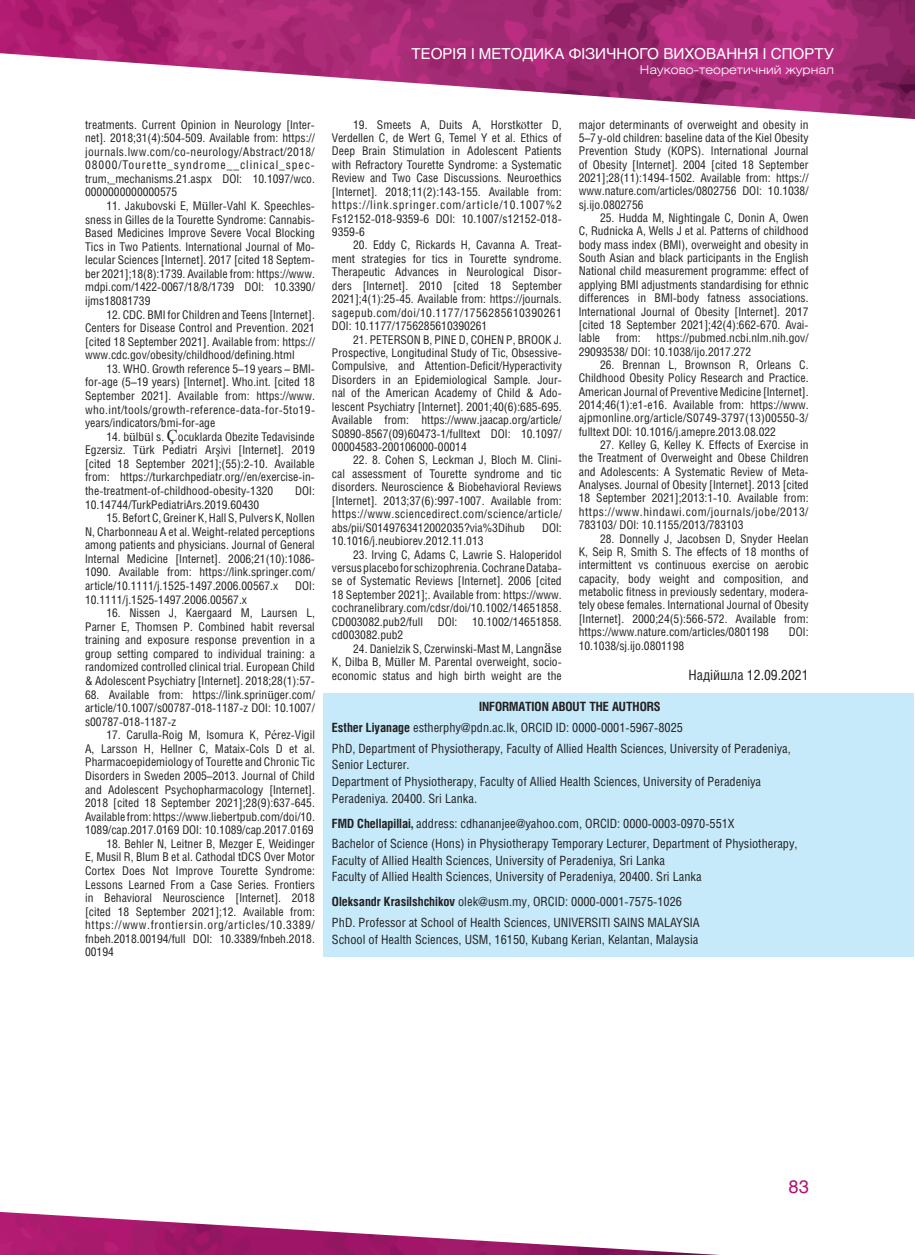
<style>
.page{position:relative;width:915px;height:1255px;background:#fff}
.page>*{position:absolute;margin:0;border:0;box-sizing:border-box;transform-origin:0 0}
.t1{font:18px "Helios C";color:#b51172}
.t2{font:15px "Helios C";color:#fff}
.t3{font:14.25px "Helios Cond C";color:#231f20}
.t4{font:12.75px/20.7px "Helios Cond C";color:#231f20}
.t5{font:700 12.75px "Helios Cond C";color:#231f20}
.t6{font:12px/13.5px "Helios Cond C";color:#231f20;text-align:justify}
.t7{font:12px "Helios Ext Light C";color:#fff}
.s1{font-family:"Times New Roman";font-size:13.5px}
.s2{font-family:"Times New Roman";font-size:16.5px}
.s3{font-family:"Times New Roman"}
.s4{font-weight:700}
</style>
<div class="page">
<img style="left:0;top:0;width:914px;height:119px">
<img style="left:0;top:1211px;width:703px;height:43px">
<div style="left:323px;top:692px;width:590px;height:264px;background:#c6eafa"></div>
<p class="t2" style="left:411px;top:44px;width:424px">Теорія і методика фізичного виховання і спорту</p>
<p class="t7" style="left:639px;top:62px;width:196px">Науково-теоретичний журнал</p>
<p class="t6" style="left:85px;top:117px;width:231px">treatments. Current Opinion in Neurology [Inter&shy;net]. 2018;31(4):504-509. Available from: https:// journals.lww.com/co-neurology/Abstract/2018/ 08000/Tourette_syndrome__clinical_spec&shy;trum,_mechanisms.21.aspx DOI: 10.1097/wco.<br>0000000000000575</p>
<p class="t6" style="left:85px;top:199px;width:231px;text-indent:21px">11. Jakubovski E, M<span class="s1">ü</span>ller-Vahl K. Speechles&shy;sness in Gilles de la Tourette Syndrome: Cannabis-Based Medicines Improve Severe Vocal Blocking Tics in Two Patients. International Journal of Mo&shy;lecular Sciences [Internet]. 2017 [cited 18 Septem&shy;ber 2021];18(8):1739. Available from: https://www. mdpi.com/1422-0067/18/8/1739 DOI: 10.3390/ ijms18081739</p>
<p class="t6" style="left:85px;top:307px;width:231px;text-indent:21px">12. CDC. BMI for Children and Teens [Internet].<br>Centers for Disease Control and Prevention. 2021 [cited 18 September 2021]. Available from: https:// www.cdc.gov/obesity/childhood/defining.html</p>
<p class="t6" style="left:85px;top:361px;width:231px;text-indent:21px">13. WHO. Growth reference 5–19 years – BMI&shy;for-age (5–19 years) [Internet]. Who.int. [cited 18<br>September 2021]. Available from: https://www. who.int/tools/growth-reference-data-for-5to19- years/indicators/bmi-for-age</p>
<p class="t6" style="left:85px;top:429px;width:231px;text-indent:21px">14. b<span class="s1">ü</span>lb<span class="s1">ü</span>l s. <span class="s2">Ç</span>ocuklarda Obezite Tedavisinde Egzersiz. T<span class="s1">ü</span>rk Pediatri Ar<span class="s1">ş</span>ivi [Internet]. 2019 [cited 18 September 2021];(55):2-10. Available from: https://turkarchpediatr.org//en/exercise-in&shy;the-treatment-of-childhood-obesity-1320</p>
<p class="t6" style="left:295px;top:484px;width:21px">DOI:</p>
<p class="t6" style="left:85px;top:497px;width:176px">10.14744/TurkPediatriArs.2019.60430</p>
<p class="t6" style="left:85px;top:511px;width:231px;text-indent:21px">15. Befort C, Greiner K, Hall S, Pulvers K, Nollen N, Charbonneau A et al. Weight-related perceptions among patients and physicians. Journal of General Internal Medicine [Internet]. 2006;21(10):1086- 1090. Available from: https://link.springer.com/ article/10.1111/j.1525-1497.2006.00567.x</p>
<p class="t6" style="left:295px;top:578px;width:21px">DOI:</p>
<p class="t6" style="left:85px;top:592px;width:163px">10.1111/j.1525-1497.2006.00567.x</p>
<p class="t6" style="left:85px;top:606px;width:231px;text-indent:21px">16. Nissen J, Kaergaard M, Laursen L, Parner E, Thomsen P. Combined habit reversal training and exposure response prevention in a group setting compared to individual training: a randomized controlled clinical trial. European Child &amp; Adolescent Psychiatry [Internet]. 2018;28(1):57-</p>
<p class="t6" style="left:85px;top:687px;width:231px">68. Available from: https://link.sprin<span class="s1">ü</span>ger.com/ article/10.1007/s00787-018-1187-z DOI: 10.1007/ s00787-018-1187-z</p>
<p class="t6" style="left:85px;top:728px;width:231px;text-indent:21px">17. Carulla-Roig M, Isomura K, P<span class="s1">é</span>rez-Vigil A, Larsson H, Hellner C, Mataix-Cols D et al.<br>Pharmacoepidemiology of Tourette and Chronic Tic Disorders in Sweden 2005–2013. Journal of Child and Adolescent Psychopharmacology [Internet].<br>2018 [cited 18 September 2021];28(9):637-645.<br>Available from: https://www.liebertpub.com/doi/10.<br>1089/cap.2017.0169 DOI: 10.1089/cap.2017.0169</p>
<p class="t6" style="left:85px;top:836px;width:231px;text-indent:21px">18. Behler N, Leitner B, Mezger E, Weidinger E, Musil R, Blum B et al. Cathodal tDCS Over Motor Cortex Does Not Improve Tourette Syndrome:<br>Lessons Learned From a Case Series. Frontiers in Behavioral Neuroscience [Internet]. 2018 [cited 18 September 2021];12. Available from: https://www.frontiersin.org/articles/10.3389/ fnbeh.2018.00194/full DOI: 10.3389/fnbeh.2018.<br>00194</p>
<p class="t6" style="left:332px;top:117px;width:231px;text-indent:21px">19. Smeets A, Duits A, Horstk<span class="s3">ö</span>tter D, Verdellen C, de Wert G, Temel Y et al. Ethics of Deep Brain Stimulation in Adolescent Patients with Refractory Tourette Syndrome: a Systematic Review and Two Case Discussions. Neuroethics [Internet]. 2018;11(2):143-155. Available from: https://link.springer.com/article/10.1007%2<br>Fs12152-018-9359-6 DOI: 10.1007/s12152-018- 9359-6</p>
<p class="t6" style="left:332px;top:238px;width:231px;text-indent:21px">20. Eddy C, Rickards H, Cavanna A. Treat&shy;ment strategies for tics in Tourette syndrome.<br>Therapeutic Advances in Neurological Disor&shy;ders [Internet]. 2010 [cited 18 September 2021];4(1):25-45. Available from: https://journals. sagepub.com/doi/10.1177/1756285610390261<br>DOI: 10.1177/1756285610390261</p>
<p class="t6" style="left:332px;top:332px;width:231px;text-indent:21px">21. PETERSON B, PINE D, COHEN P, BROOK J.<br>Prospective, Longitudinal Study of Tic, Obsessive-Compulsive, and Attention-Deficit/Hyperactivity Disorders in an Epidemiological Sample. Jour&shy;nal of the American Academy of Child &amp; Ado&shy;lescent Psychiatry [Internet]. 2001;40(6):685-695.<br>Available from: https://www.jaacap.org/article/ S0890-8567(09)60473-1/fulltext DOI: 10.1097/ 00004583-200106000-00014</p>
<p class="t6" style="left:332px;top:453px;width:231px;text-indent:21px">22. 8. Cohen S, Leckman J, Bloch M. Clini&shy;cal assessment of Tourette syndrome and tic disorders. Neuroscience &amp; Biobehavioral Reviews [Internet]. 2013;37(6):997-1007. Available from: https://www.sciencedirect.com/science/article/ abs/pii/S0149763412002035?via%3Dihub</p>
<p class="t6" style="left:542px;top:520px;width:21px">DOI:</p>
<p class="t6" style="left:332px;top:534px;width:153px">10.1016/j.neubiorev.2012.11.013</p>
<p class="t6" style="left:332px;top:547px;width:231px;text-indent:21px">23. Irving C, Adams C, Lawrie S. Haloperidol versus placebo for schizophrenia. Cochrane Databa&shy;se of Systematic Reviews [Internet]. 2006 [cited 18 September 2021];. Available from: https://www. cochranelibrary.com/cdsr/doi/10.1002/14651858.<br>CD003082.pub2/full DOI: 10.1002/14651858. cd003082.pub2</p>
<p class="t6" style="left:332px;top:641px;width:231px;text-indent:21px">24. Danielzik S, Czerwinski-Mast M, Langn<span class="s2">ä</span>se K, Dilba B, M<span class="s1">ü</span>ller M. Parental overweight, socio&shy;economic status and high birth weight are the</p>
<p class="t6" style="left:578px;top:117px;width:231px">major determinants of overweight and obesity in 5–7 y-old children: baseline data of the Kiel Obesity Prevention Study (KOPS). International Journal of Obesity [Internet]. 2004 [cited 18 September 2021];28(11):1494-1502. Available from: https:// www.nature.com/articles/0802756 DOI: 10.1038/ sj.ijo.0802756</p>
<p class="t6" style="left:578px;top:211px;width:231px;text-indent:21px">25. Hudda M, Nightingale C, Donin A, Owen C, Rudnicka A, Wells J et al. Patterns of childhood body mass index (BMI), overweight and obesity in South Asian and black participants in the English National child measurement programme: effect of applying BMI adjustments standardising for ethnic differences in BMI-body fatness associations.<br>International Journal of Obesity [Internet]. 2017 [cited 18 September 2021];42(4):662-670. Avai&shy;lable</p>
<p class="t6" style="left:616px;top:331px;width:26px">from:</p>
<p class="t6" style="left:578px;top:331px;width:231px;text-indent:78px">https://pubmed.ncbi.nlm.nih.gov/<br>29093538/ DOI: 10.1038/ijo.2017.272</p>
<p class="t6" style="left:578px;top:358px;width:231px;text-indent:21px">26. Brennan L, Brownson R, Orleans C.<br>Childhood Obesity Policy Research and Practice.<br>American Journal of Preventive Medicine [Internet].<br>2014;46(1):e1-e16. Available from: https://www. ajpmonline.org/article/S0749-3797(13)00550-3/ fulltext DOI: 10.1016/j.amepre.2013.08.022</p>
<p class="t6" style="left:578px;top:438px;width:231px;text-indent:21px">27. Kelley G, Kelley K. Effects of Exercise in the Treatment of Overweight and Obese Children and Adolescents: A Systematic Review of Meta-Analyses. Journal of Obesity [Internet]. 2013 [cited 18 September 2021];2013:1-10. Available from: https://www.hindawi.com/journals/jobe/2013/ 783103/ DOI: 10.1155/2013/783103</p>
<p class="t6" style="left:578px;top:531px;width:231px;text-indent:21px">28. Donnelly J, Jacobsen D, Snyder Heelan K, Seip R, Smith S. The effects of 18 months of intermittent vs continuous exercise on aerobic capacity, body weight and composition, and metabolic fitness in previously sedentary, modera&shy;tely obese females. International Journal of Obesity [Internet]. 2000;24(5):566-572. Available from: https://www.nature.com/articles/0801198</p>
<p class="t6" style="left:788px;top:624px;width:21px">DOI:</p>
<p class="t6" style="left:578px;top:638px;width:107px">10.1038/sj.ijo.0801198</p>
<p class="t3" style="left:688px;top:666px;width:121px">Надійшла 12.09.2021</p>
<p class="t4" style="left:332px;top:696px;width:460px;text-indent:187px"><span class="s4">ATION ABOUT THE AUTHORS<br>Esther Liyanage</span> estherphy@pdn.ac.lk, ORCID ID: 0000-0001-5967-8025<br>PhD, Department of Physiotherapy, Faculty of Allied Health Sciences, University of Peradeniya,</p>
<p class="t4" style="left:332px;top:756px;width:430px;line-height:16.5px">Senior Lecturer.<br>Department of Physiotherapy, Faculty of Allied Health Sciences, University of Peradeniya<br>Peradeniya. 20400. Sri Lanka.</p>
<p class="t4" style="left:332px;top:812px;width:467px"><span class="s4">FMD Chellapillai,</span> address: cdhananjee@yahoo.com, ORCID: 0000-0003-0970-551X<br>Bachelor of Science (Hons) in Physiotherapy Temporary Lecturer, Department of Physiotherapy,</p>
<p class="t4" style="left:332px;top:851px;width:371px;line-height:16.5px">Faculty of Allied Health Sciences, University of Peradeniya, Sri Lanka<br>Faculty of Allied Health Sciences, University of Peradeniya, 20400. Sri Lanka</p>
<p class="t4" style="left:332px;top:891px;width:369px"><span class="s4">Oleksandr Krasilshchikov</span> olek@usm.my, ORCID: 0000-0001-7575-1026<br>PhD. Professor at School of Health Sciences, UNIVERSITI SAINS MALAYSIA</p>
<p class="t4" style="left:332px;top:928px;width:368px">School of Health Sciences, USM, 16150, Kubang Kerian, Kelantan, Malaysia</p>
<p class="t5" style="left:479px;top:699px;width:25px">INFORM</p>
<h1 class="t1" style="left:788px;top:1175px;width:22px">83</h1>
</div>
